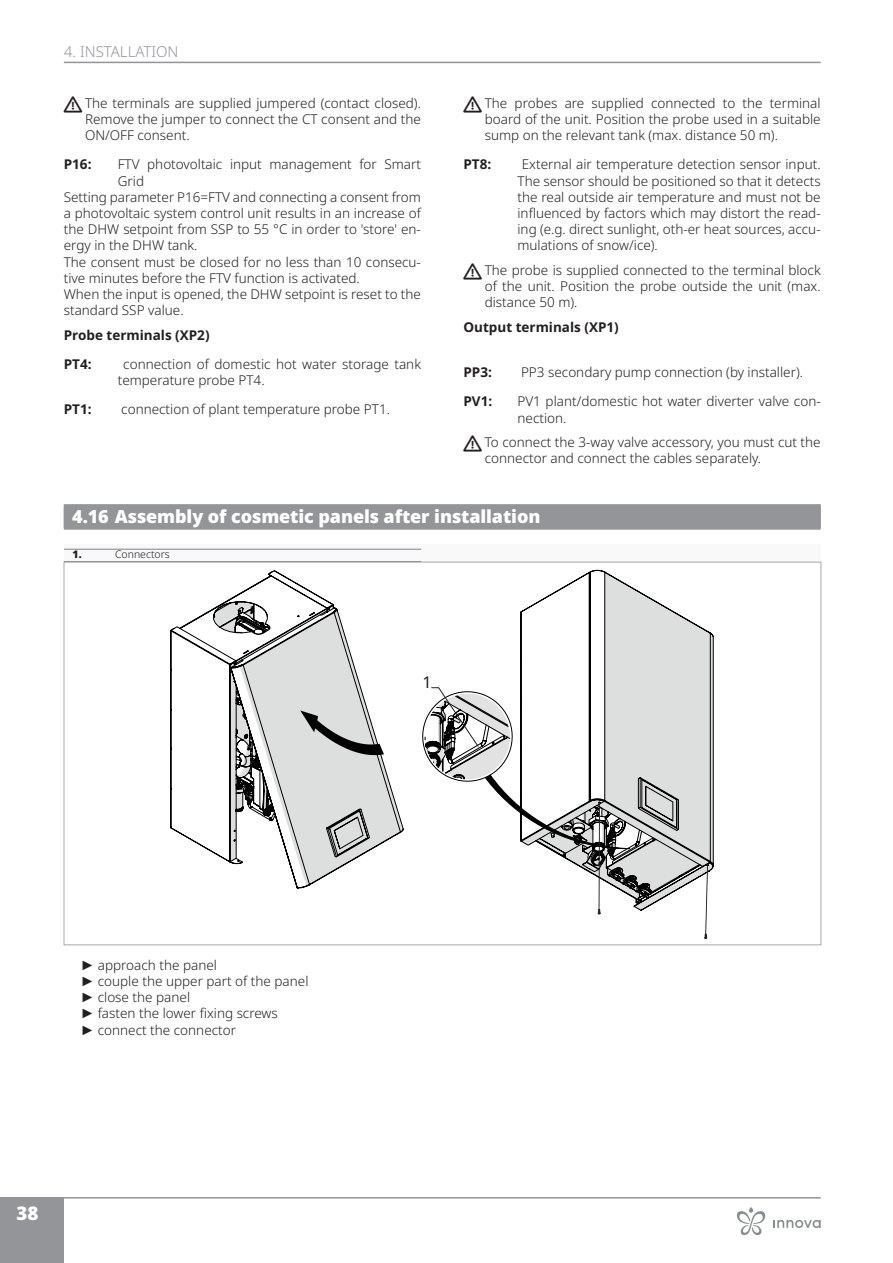
<style>
.page{position:relative;width:893px;height:1263px;background:#fff}
.page>*{position:absolute;margin:0;border:0;box-sizing:border-box;transform-origin:0 0}
.t1{font:900 18.75px "Noto Sans";color:#fff}
.t2{font:900 18px "Noto Sans";letter-spacing:-.005em;color:#fff}
.t3{font:16.2px "Noto Sans";color:#231f20}
.t4{font:300 15px "Noto Sans";color:#939598}
.t5{font:300 13.5px/16.2px "Noto Sans";color:#231f20;text-align:justify}
.t6{font:700 13.5px/29px "Noto Sans";color:#231f20}
.t7{font:300 10.5px "Noto Sans";color:#231f20}
.t8{font:900 10.5px "Noto Sans";color:#231f20}
.s1{font-weight:300}
.s2{font-family:"Arial";font-weight:400}
</style>
<div class="page">
<hr style="left:64px;top:62px;width:757px;height:1px;background:#939598">
<hr style="left:64px;top:1197px;width:757px;height:1px;background:#939598">
<div style="left:0;top:1197px;width:64px;height:66px;background:#939598"></div>
<div style="left:64px;top:506px;width:757px;height:24px;background:#939598"></div>
<div style="left:64px;top:504px;width:757px;height:24px;background:#939598"></div>
<div style="left:64px;top:545px;width:757px;height:17px;background:#f9f9f9"></div>
<hr style="left:64px;top:549px;width:357px;height:1px;background:#808285">
<hr style="left:64px;top:561px;width:357px;height:1px;background:#808285">
<svg style="left:521px;top:570px;width:192px;height:118px"></svg>
<svg style="left:170px;top:570px;width:234px;height:319px"></svg>
<svg style="left:179px;top:575px;width:191px;height:282px"></svg>
<svg style="left:171px;top:571px;width:107px;height:257px"></svg>
<svg style="left:300px;top:710px;width:84px;height:45px;background:#adadae"></svg>
<svg style="left:423px;top:688px;width:290px;height:251px"></svg>
<svg style="left:773px;top:1220px;width:48px;height:8px"></svg>
<svg style="left:737px;top:1207px;width:29px;height:28px"></svg>
<p class="t4" style="left:64px;top:41px;width:116px">4. I nstallation</p>
<p class="t5" style="left:85px;top:95px;width:337px">The terminals are supplied jumpered (contact closed).<br>Remove the jumper to connect the CT consent and the ON/OFF</p>
<p class="t5" style="left:137px;top:128px;width:54px">consent.</p>
<p class="t6" style="left:64px;top:150px;width:40px">P16: <span class="s1">F</span></p>
<p class="t5" style="left:125px;top:157px;width:298px">TV photovoltaic input management for Smart</p>
<p class="t5" style="left:118px;top:173px;width:28px">Grid</p>
<p class="t5" style="left:64px;top:189px;width:359px">Setting parameter P16=FTV and connecting a consent from</p>
<p class="t5" style="left:64px;top:205px;width:359px">a photovoltaic system control unit results in an increase of</p>
<p class="t5" style="left:64px;top:221px;width:359px">the DHW setpoint from SSP to 55 °C in order to 'store' en-</p>
<p class="t5" style="left:64px;top:238px;width:135px">ergy in the DHW tank.</p>
<p class="t5" style="left:64px;top:254px;width:359px">The consent must be closed for no less than 10 consecu-</p>
<p class="t5" style="left:64px;top:270px;width:298px">tive minutes before the FTV function is activated.</p>
<p class="t5" style="left:64px;top:286px;width:359px">When the input is opened, the DHW setpoint is reset to the</p>
<p class="t5" style="left:64px;top:302px;width:121px">standard SSP value.</p>
<p class="t6" style="left:64px;top:321px;width:147px">Probe terminals (XP2)<br>PT4:</p>
<p class="t5" style="left:118px;top:356px;width:305px;text-indent:6px">connection of domestic hot water storage tank temperature probe PT4.</p>
<p class="t6" style="left:64px;top:395px;width:29px">PT1:</p>
<p class="t5" style="left:121px;top:401px;width:270px">connection of plant temperature probe PT1.</p>
<p class="t5" style="left:485px;top:95px;width:337px">The probes are supplied connected to the terminal board of the unit. Position the probe used in a suitable sump on the relevant tank (max. distance 50 m).</p>
<p class="t6" style="left:463px;top:150px;width:29px">PT8:</p>
<p class="t5" style="left:517px;top:157px;width:305px;text-indent:4px">External air temperature detection sensor input.<br>The sensor should be positioned so that it detects the real outside air temperature and must not be influenced by factors which may distort the read&shy;ing (e.g. direct sunlight, oth-er heat sources, accu&shy;mulations of snow/ice).</p>
<p class="t5" style="left:485px;top:262px;width:337px">The probe is supplied connected to the terminal block of the unit. Position the probe outside the unit (max. distance 50 m).</p>
<p class="t6" style="left:463px;top:313px;width:157px">Output terminals (XP1)</p>
<p class="t6" style="left:463px;top:358px;width:30px">PP3:</p>
<p class="t5" style="left:521px;top:365px;width:284px">PP3 secondary pump connection (by installer).</p>
<p class="t6" style="left:463px;top:387px;width:30px">PV1:</p>
<p class="t5" style="left:517px;top:394px;width:305px">PV1 plant/domestic hot water diverter valve con&shy;nection.</p>
<p class="t5" style="left:485px;top:434px;width:337px">To connect the 3-way valve accessory, you must cut the connector and connect the cables separately.</p>
<h2 class="t2" style="left:72px;top:503px;width:470px">4.16 Assembly of cosmetic panels after installation</h2>
<p class="t8" style="left:73px;top:546px;width:11px">1.</p>
<p class="t7" style="left:115px;top:547px;width:56px">Connectors</p>
<p class="t3" style="left:422px;top:670px;width:11px">1</p>
<p class="t5" style="left:81px;top:957px;width:229px;text-align:left"><span class="s2">►</span> approach the panel<br><span class="s2">►</span> couple the upper part of the panel <span class="s2">►</span> close the panel<br><span class="s2">►</span> fasten the lower fixing screws<br><span class="s2">►</span> connect the connector</p>
<h1 class="t1" style="left:17px;top:1199px;width:23px">38</h1>
</div>
